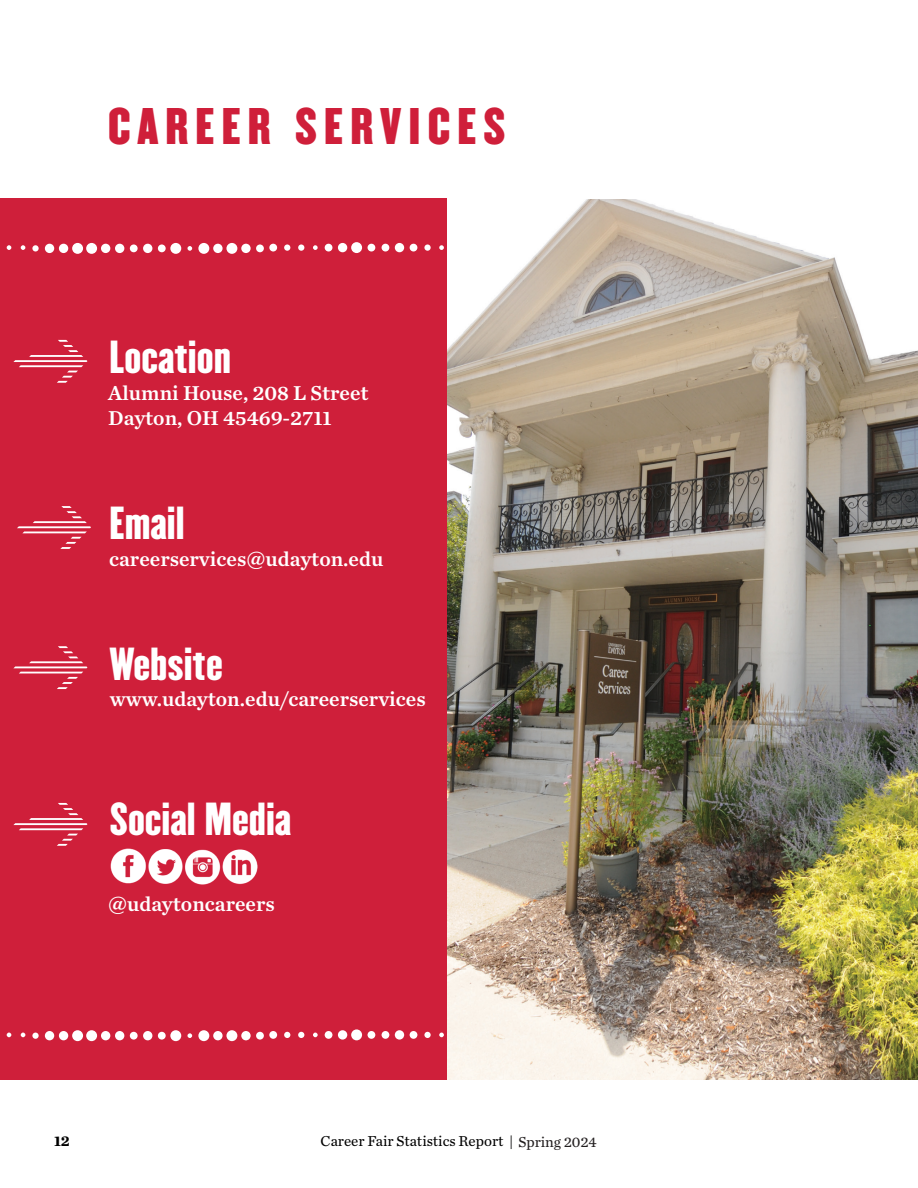
<style>
.page{position:relative;width:918px;height:1188px;background:#fff}
.page>*{position:absolute;margin:0;border:0;box-sizing:border-box;transform-origin:0 0}
.t1{font:45px "Champion Welterweight";letter-spacing:.16em;color:#cf1f3a}
.t2{font:40.5px "Champion Liteweight";color:#fff}
.t3{font:21px/25.2px "Chronicle Text G2 Semi";color:#fff}
.t4{font:15px "Chronicle Text G2";color:#000}
.t5{font:700 15px "Chronicle Text G2";color:#000}
.s1{color:#231f20}
</style>
<div class="page">
<img style="left:447px;top:199px;width:471px;height:881px">
<div style="left:0;top:199px;width:447px;height:881px;background:#cf1f3a"></div>
<img style="left:111px;top:849px;width:110px;height:36px">
<img style="left:223px;top:849px;width:34px;height:36px">
<svg style="left:13px;top:803px;width:74px;height:43px"></svg>
<svg style="left:13px;top:646px;width:74px;height:43px"></svg>
<svg style="left:17px;top:506px;width:74px;height:43px"></svg>
<svg style="left:13px;top:340px;width:74px;height:43px"></svg>
<svg style="left:7px;top:245px;width:4px;height:5px"></svg>
<svg style="left:21px;top:245px;width:4px;height:5px"></svg>
<div style="left:256px;top:244px;width:8px;height:8px;background:#fff;border-radius:50%"></div>
<div style="left:241px;top:244px;width:10px;height:9px;background:#fff;border-radius:50%"></div>
<div style="left:226px;top:243px;width:11px;height:11px;background:#fff;border-radius:50%"></div>
<div style="left:213px;top:244px;width:10px;height:9px;background:#fff;border-radius:50%"></div>
<div style="left:198px;top:243px;width:11px;height:11px;background:#fff;border-radius:50%"></div>
<svg style="left:188px;top:246px;width:4px;height:5px"></svg>
<div style="left:170px;top:243px;width:11px;height:11px;background:#fff;border-radius:50%"></div>
<div style="left:158px;top:244px;width:8px;height:8px;background:#fff;border-radius:50%"></div>
<div style="left:143px;top:244px;width:9px;height:9px;background:#fff;border-radius:50%"></div>
<div style="left:130px;top:244px;width:8px;height:8px;background:#fff;border-radius:50%"></div>
<div style="left:115px;top:244px;width:9px;height:9px;background:#fff;border-radius:50%"></div>
<div style="left:101px;top:244px;width:9px;height:9px;background:#fff;border-radius:50%"></div>
<div style="left:86px;top:243px;width:11px;height:11px;background:#fff;border-radius:50%"></div>
<div style="left:72px;top:243px;width:11px;height:11px;background:#fff;border-radius:50%"></div>
<div style="left:59px;top:244px;width:9px;height:9px;background:#fff;border-radius:50%"></div>
<div style="left:45px;top:244px;width:9px;height:9px;background:#fff;border-radius:50%"></div>
<svg style="left:32px;top:245px;width:7px;height:7px"></svg>
<div style="left:269px;top:244px;width:8px;height:8px;background:#fff;border-radius:50%"></div>
<div style="left:284px;top:244px;width:6px;height:7px;background:#fff;border-radius:50%"></div>
<div style="left:298px;top:244px;width:6px;height:7px;background:#fff;border-radius:50%"></div>
<svg style="left:313px;top:245px;width:5px;height:5px"></svg>
<div style="left:351px;top:242px;width:11px;height:11px;background:#fff;border-radius:50%"></div>
<div style="left:338px;top:243px;width:9px;height:9px;background:#fff;border-radius:50%"></div>
<div style="left:325px;top:244px;width:7px;height:8px;background:#fff;border-radius:50%"></div>
<div style="left:368px;top:244px;width:7px;height:8px;background:#fff;border-radius:50%"></div>
<div style="left:382px;top:244px;width:7px;height:8px;background:#fff;border-radius:50%"></div>
<div style="left:395px;top:243px;width:9px;height:9px;background:#fff;border-radius:50%"></div>
<div style="left:410px;top:244px;width:7px;height:8px;background:#fff;border-radius:50%"></div>
<svg style="left:424px;top:244px;width:7px;height:7px"></svg>
<svg style="left:439px;top:245px;width:5px;height:5px"></svg>
<svg style="left:7px;top:1033px;width:4px;height:4px"></svg>
<svg style="left:21px;top:1033px;width:4px;height:4px"></svg>
<div style="left:256px;top:1032px;width:8px;height:8px;background:#fff;border-radius:50%"></div>
<div style="left:241px;top:1031px;width:10px;height:9px;background:#fff;border-radius:50%"></div>
<div style="left:226px;top:1030px;width:11px;height:11px;background:#fff;border-radius:50%"></div>
<div style="left:213px;top:1031px;width:10px;height:9px;background:#fff;border-radius:50%"></div>
<div style="left:198px;top:1030px;width:11px;height:11px;background:#fff;border-radius:50%"></div>
<svg style="left:188px;top:1033px;width:4px;height:5px"></svg>
<div style="left:170px;top:1030px;width:11px;height:11px;background:#fff;border-radius:50%"></div>
<div style="left:158px;top:1032px;width:8px;height:8px;background:#fff;border-radius:50%"></div>
<div style="left:143px;top:1031px;width:9px;height:9px;background:#fff;border-radius:50%"></div>
<div style="left:130px;top:1032px;width:8px;height:8px;background:#fff;border-radius:50%"></div>
<div style="left:115px;top:1031px;width:9px;height:9px;background:#fff;border-radius:50%"></div>
<div style="left:101px;top:1031px;width:9px;height:9px;background:#fff;border-radius:50%"></div>
<div style="left:86px;top:1030px;width:11px;height:11px;background:#fff;border-radius:50%"></div>
<div style="left:72px;top:1030px;width:11px;height:11px;background:#fff;border-radius:50%"></div>
<div style="left:59px;top:1031px;width:9px;height:9px;background:#fff;border-radius:50%"></div>
<div style="left:45px;top:1031px;width:9px;height:9px;background:#fff;border-radius:50%"></div>
<div style="left:32px;top:1033px;width:7px;height:6px;background:#fff;border-radius:50%"></div>
<div style="left:269px;top:1031px;width:8px;height:8px;background:#fff;border-radius:50%"></div>
<svg style="left:284px;top:1032px;width:6px;height:6px"></svg>
<svg style="left:298px;top:1032px;width:6px;height:6px"></svg>
<svg style="left:313px;top:1033px;width:5px;height:4px"></svg>
<div style="left:351px;top:1029px;width:11px;height:11px;background:#fff;border-radius:50%"></div>
<div style="left:338px;top:1030px;width:9px;height:10px;background:#fff;border-radius:50%"></div>
<div style="left:325px;top:1031px;width:7px;height:8px;background:#fff;border-radius:50%"></div>
<div style="left:368px;top:1031px;width:7px;height:8px;background:#fff;border-radius:50%"></div>
<div style="left:382px;top:1031px;width:7px;height:8px;background:#fff;border-radius:50%"></div>
<div style="left:395px;top:1030px;width:9px;height:10px;background:#fff;border-radius:50%"></div>
<div style="left:410px;top:1031px;width:7px;height:8px;background:#fff;border-radius:50%"></div>
<div style="left:424px;top:1032px;width:7px;height:6px;background:#fff;border-radius:50%"></div>
<svg style="left:439px;top:1033px;width:5px;height:4px"></svg>
<h1 class="t1" style="left:108px;top:89px;width:399px">CAREER SERVICES</h1>
<h2 class="t2" style="left:110px;top:324px;width:123px">Location</h2>
<p class="t3" style="left:108px;top:379px;width:262px">Alumni House, 208 L Street<br>Dayton, OH 45469-2711</p>
<h2 class="t2" style="left:110px;top:490px;width:77px">Email</h2>
<p class="t3" style="left:109px;top:545px;width:276px">careerservices@udayton.edu</p>
<h2 class="t2" style="left:109px;top:630px;width:115px">Website</h2>
<p class="t3" style="left:110px;top:685px;width:317px">www.udayton.edu/careerservices</p>
<h2 class="t2" style="left:110px;top:786px;width:183px">Social Media</h2>
<p class="t3" style="left:108px;top:890px;width:168px">@udaytoncareers</p>
<p class="t5" style="left:54px;top:1129px;width:17px">12</p>
<p class="t4" style="left:321px;top:1130px;width:278px">Career Fair Statistics Report | <span class="s1">Spring 2024</span></p>
<p class="t4" style="left:589px;top:1130px;width:9px">3</p>
</div>
